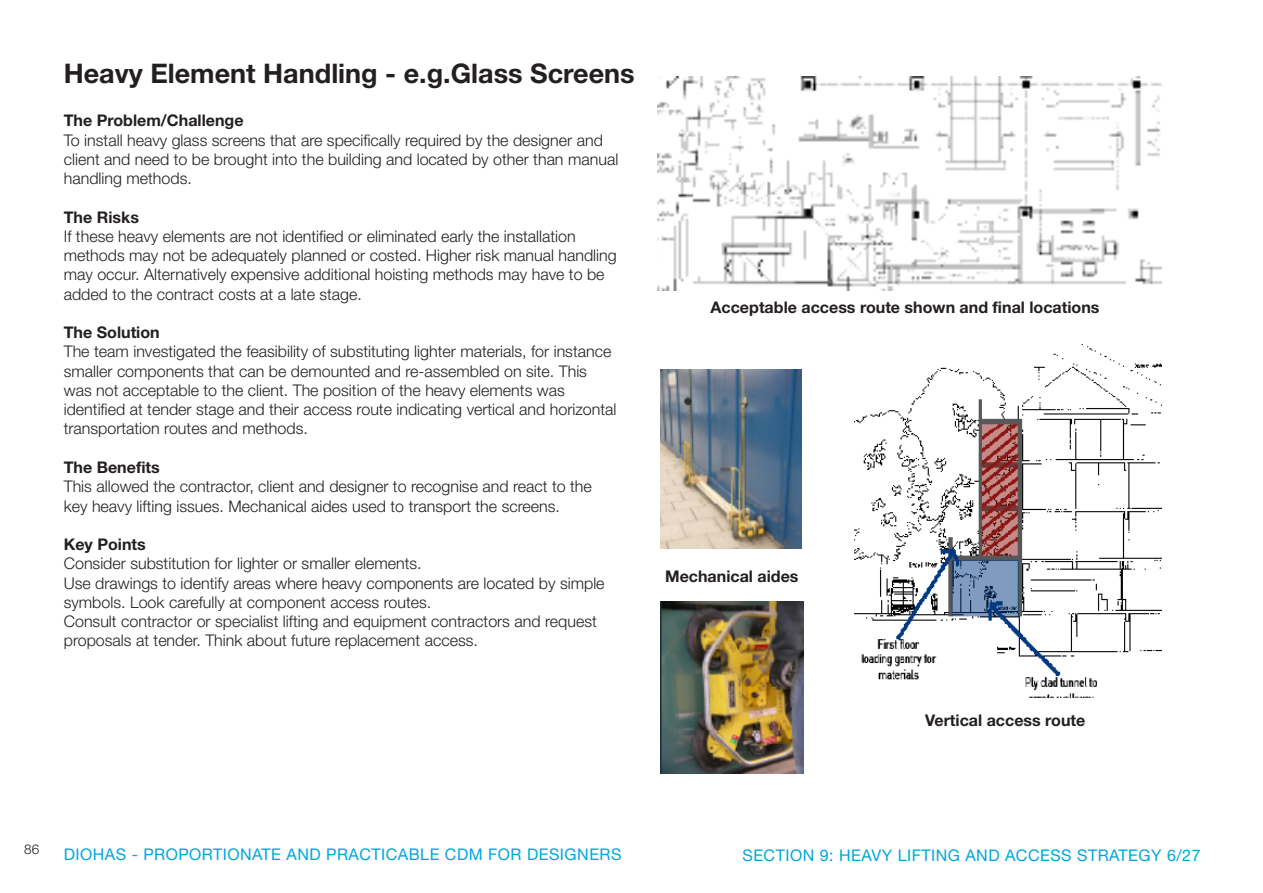
<style>
.page{position:relative;width:1263px;height:893px;background:#fff}
.page>*{position:absolute;margin:0;border:0;box-sizing:border-box;transform-origin:0 0}
.t1{font:700 27px "Helvetica Neue LT Pro";color:#231f20}
.t2{font:300 16.05px/19.2px "Helvetica Neue LT Pro";color:#231f20}
.t3{font:700 16.05px "Helvetica Neue LT Pro";color:#231f20}
.Text_Medium_Heading{font:16.05px "Helvetica Neue LT Pro";letter-spacing:.03em;color:#00a6db}
.t4{font:300 13.5px "Helvetica Neue LT Pro";color:#231f20}
</style>
<div class="page">
<img style="left:658px;top:77px;width:504px;height:213px">
<img style="left:660px;top:370px;width:142px;height:179px">
<img style="left:855px;top:345px;width:306px;height:353px">
<img style="left:660px;top:601px;width:143px;height:173px">
<p class="t1" style="left:64px;top:57px;width:572px">Heavy Element Handling - e.g.Glass Screens</p>
<p class="t3" style="left:64px;top:111px;width:181px">The Problem/Challenge</p>
<p class="t2" style="left:64px;top:130px;width:556px">To install heavy glass screens that are specifically required by the designer and client and need to be brought into the building and located by other than manual handling methods.</p>
<p class="t3" style="left:64px;top:207px;width:77px">The Risks</p>
<p class="t2" style="left:64px;top:226px;width:554px">If these heavy elements are not identified or eliminated early the installation methods may not be adequately planned or costed. Higher risk manual handling may occur. Alternatively expensive additional hoisting methods may have to be added to the contract costs at a late stage.</p>
<p class="t3" style="left:64px;top:323px;width:97px">The Solution</p>
<p class="t2" style="left:64px;top:342px;width:554px">The team investigated the feasibility of substituting lighter materials, for instance smaller components that can be demounted and re-assembled on site. This was not acceptable to the client. The position of the heavy elements was identified at tender stage and their access route indicating vertical and horizontal transportation routes and methods.</p>
<p class="t3" style="left:64px;top:457px;width:97px">The Benefits</p>
<p class="t2" style="left:64px;top:477px;width:530px">This allowed the contractor, client and designer to recognise and react to the key heavy lifting issues. Mechanical aides used to transport the screens.</p>
<p class="t3" style="left:64px;top:534px;width:84px">Key Points</p>
<p class="t2" style="left:64px;top:554px;width:359px">Consider substitution for lighter or smaller elements.</p>
<p class="t2" style="left:64px;top:573px;width:542px">Use drawings to identify areas where heavy components are located by simple symbols. Look carefully at component access routes.</p>
<p class="t2" style="left:64px;top:611px;width:535px">Consult contractor or specialist lifting and equipment contractors and request proposals at tender. Think about future replacement access.</p>
<p class="t3" style="left:710px;top:298px;width:390px">Acceptable access route shown and final locations</p>
<p class="t3" style="left:665px;top:567px;width:135px">Mechanical aides</p>
<p class="t3" style="left:925px;top:710px;width:162px">Vertical access route</p>
<p class="t4" style="left:24px;top:841px;width:17px">86</p>
<p class="Text_Medium_Heading" style="left:64px;top:844px;width:559px">DIOHAS - PROPORTIONATE AND PRACTICABLE CDM FOR DESIGNERS</p>
<p class="Text_Medium_Heading" style="left:742px;top:845px;width:460px">SECTION 9: HEAVY LIFTING AND ACCESS STRATEGY 6/27</p>
</div>
